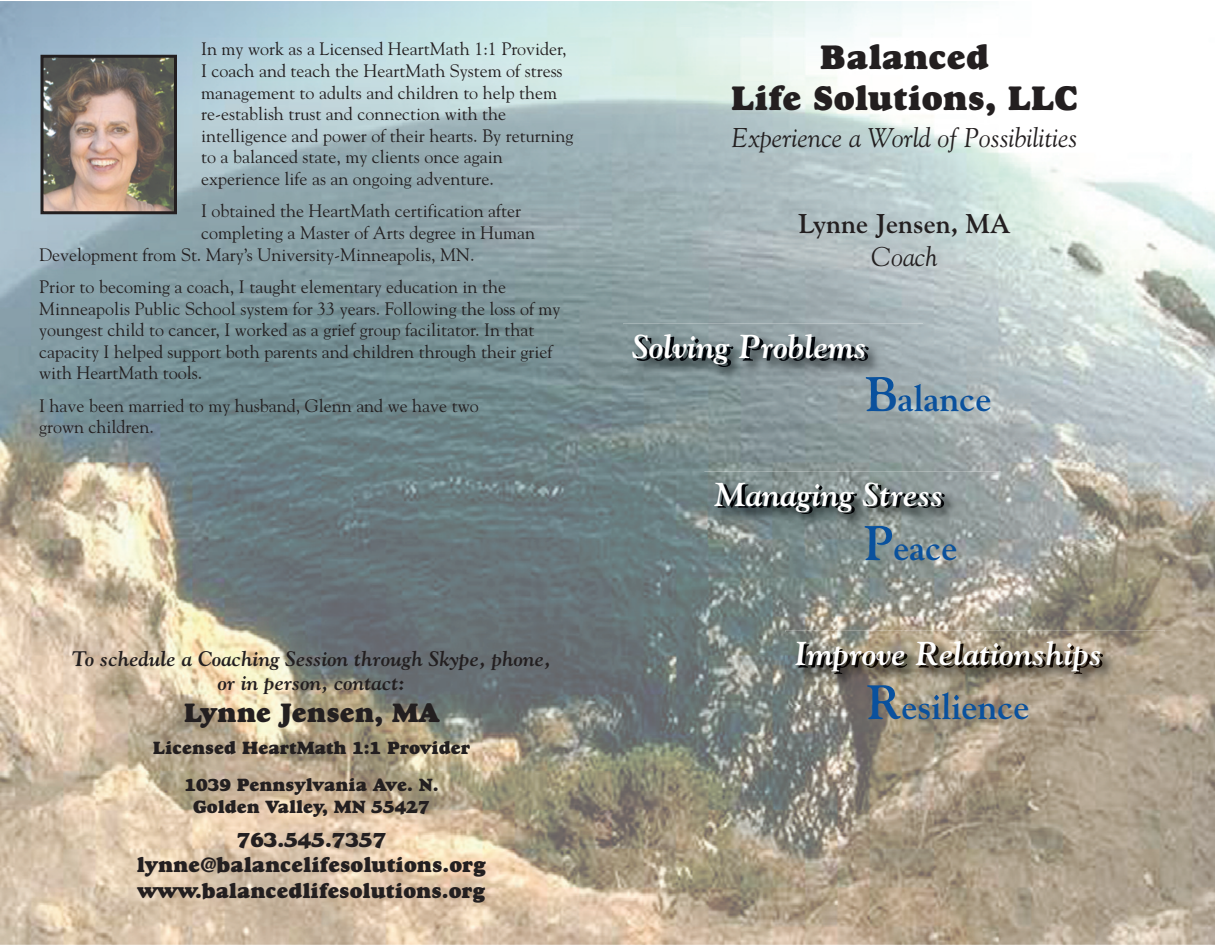
<style>
.page{position:relative;width:1215px;height:945px;background:#fff}
.page>*{position:absolute;margin:0;border:0;box-sizing:border-box;transform-origin:0 0}
.t1{font:700 36px "Goudy";color:#0a519d}
.t2{font:34.5px/41.4px "Goudy Heavyface";color:#231f20;text-align:center}
.t3{font:italic 700 33px "Goudy";color:#fff}
.t4{font:italic 27px "Goudy";color:#231f20}
.t5{font:700 27px "Goudy";color:#231f20}
.t6{font:27px "Goudy Heavyface";color:#231f20}
.t7{font:21px/25.2px "Goudy Heavyface";color:#231f20;text-align:center}
.t8{font:italic 700 21px/24px "Goudy";color:#231f20;text-align:center}
.t9{font:18px/21.6px "Goudy";color:#231f20}
.t10{font:18px/36.8px "Goudy Heavyface";color:#231f20;text-align:center}
.s1{font-size:48px}
</style>
<div class="page">
<img style="left:0;top:1px;width:1215px;height:944px">
<img style="left:44px;top:59px;width:129px;height:151px">
<div style="left:40px;top:55px;width:137px;height:159px;border:3px solid #231f20"></div>
<img style="left:627px;top:396px;width:271px;height:2px">
<img style="left:923px;top:326px;width:4px;height:70px">
<img style="left:869px;top:396px;width:27px;height:2px">
<img style="left:898px;top:396px;width:29px;height:2px">
<img style="left:708px;top:543px;width:295px;height:2px">
<img style="left:1000px;top:473px;width:3px;height:70px">
<img style="left:868px;top:543px;width:21px;height:2px">
<img style="left:898px;top:544px;width:55px;height:1px">
<img style="left:788px;top:702px;width:380px;height:3px">
<img style="left:1165px;top:633px;width:3px;height:69px">
<img style="left:871px;top:702px;width:21px;height:3px">
<img style="left:905px;top:702px;width:121px;height:3px">
<img style="left:623px;top:324px;width:300px;height:72px">
<img style="left:866px;top:377px;width:29px;height:19px">
<img style="left:902px;top:384px;width:20px;height:12px">
<img style="left:636px;top:337px;width:127px;height:30px">
<img style="left:705px;top:471px;width:295px;height:72px">
<img style="left:865px;top:526px;width:27px;height:17px">
<img style="left:718px;top:484px;width:105px;height:30px">
<img style="left:785px;top:630px;width:380px;height:72px">
<img style="left:867px;top:685px;width:29px;height:17px">
<img style="left:933px;top:692px;width:27px;height:10px">
<img style="left:798px;top:644px;width:136px;height:30px">
<p class="t9" style="left:201px;top:38px;width:374px">In my work as a Licensed HeartMath 1:1 Provider, I coach and teach the HeartMath System of stress management to adults and children to help them re-establish trust and connection with the intelligence and power of their hearts. By returning to a balanced state, my clients once again experience life as an ongoing adventure.</p>
<p class="t9" style="left:201px;top:200px;width:322px">I obtained the HeartMath certification after</p>
<p class="t9" style="left:201px;top:222px;width:336px">completing a Master of Arts degree in Human</p>
<p class="t9" style="left:39px;top:244px;width:437px">Development from St. Mary’s University-Minneapolis, MN.</p>
<p class="t9" style="left:39px;top:276px;width:523px">Prior to becoming a coach, I taught elementary education in the Minneapolis Public School system for 33 years. Following the loss of my youngest child to cancer, I worked as a grief group facilitator. In that capacity I helped support both parents and children through their grief with HeartMath tools.</p>
<p class="t9" style="left:39px;top:395px;width:441px">I have been married to my husband, Glenn and we have two grown children.</p>
<p class="t8" style="left:72px;top:646px;width:481px">To schedule a Coaching Session through Skype, phone, or in person, contact:</p>
<h3 class="t6" style="left:184px;top:703px;width:257px">Lynne Jensen, MA</h3>
<p class="t10" style="left:153px;top:731px;width:319px">Licensed HeartMath 1:1 Provider<br>1039 Pennsylvania Ave. N.</p>
<p class="t10" style="left:193px;top:790px;width:238px">Golden Valley, MN 55427</p>
<p class="t7" style="left:137px;top:829px;width:351px">763.545.7357 lynne@balancelifesolutions.org www.balancedlifesolutions.org</p>
<h2 class="t2" style="left:731px;top:39px;width:349px">Balanced<br>Life Solutions, LLC</h2>
<h3 class="t4" style="left:731px;top:122px;width:348px">Experience a World of Possibilities</h3>
<h3 class="t5" style="left:798px;top:208px;width:214px">Lynne Jensen, MA</h3>
<h3 class="t4" style="left:872px;top:241px;width:67px">Coach</h3>
<h3 class="t3" style="left:633px;top:328px;width:236px">Solving Problems</h3>
<h1 class="t1" style="left:866px;top:377px;width:127px"><span class="s1">B</span>alance</h1>
<h3 class="t3" style="left:715px;top:475px;width:230px">Managing Stress</h3>
<h1 class="t1" style="left:864px;top:526px;width:95px"><span class="s1">P</span>eace</h1>
<h3 class="t3" style="left:795px;top:634px;width:309px">Improve Relationships</h3>
<h1 class="t1" style="left:867px;top:686px;width:164px"><span class="s1">R</span>esilience</h1>
</div>
